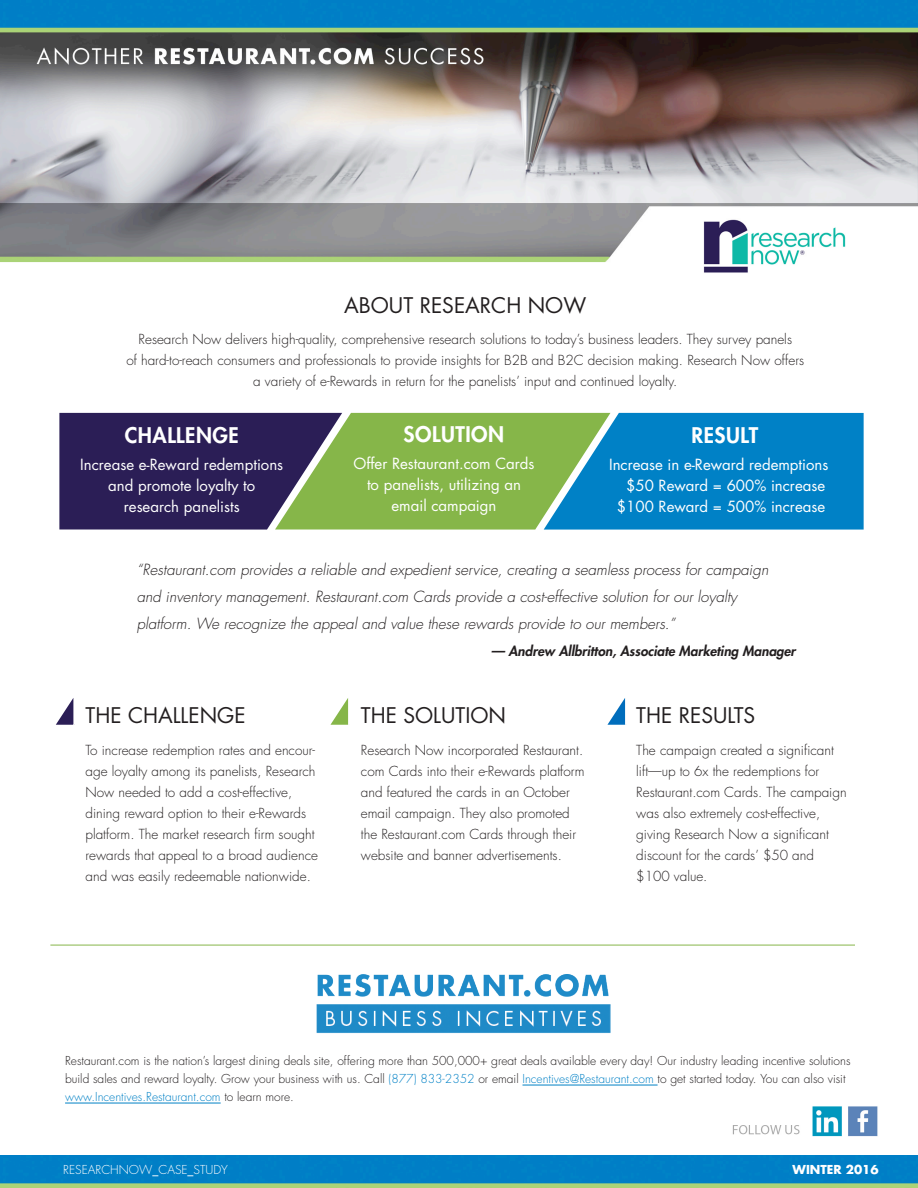
<style>
.page{position:relative;width:918px;height:1188px;background:#fff}
.page>*{position:absolute;margin:0;border:0;box-sizing:border-box;transform-origin:0 0}
.t1{font:21px "Futura";color:#231f20}
.t2{font:800 21px "Futura";letter-spacing:.025em;color:#fff}
.t3{font:italic 300 15px/27px "Futura";color:#231f20}
.t4{font:15px/21px "Futura";color:#fff;text-align:center}
.t5{font:300 13.5px/21px "Futura";color:#231f20}
.t6{font:italic 800 13.5px "Futura";color:#231f20}
.t7{font:300 12px/18px "Futura";color:#231f20}
.t8{font:300 12px "Futura";color:#fff}
.t9{font:700 12px "Futura";color:#fff}
.s1{color:#0081c6}
</style>
<div class="page">
<img style="left:0;top:0;width:918px;height:263px">
<img style="left:0;top:1156px;width:918px;height:32px">
<img style="left:703px;top:219px;width:143px;height:54px">
<svg style="left:56px;top:698px;width:19px;height:27px"></svg>
<svg style="left:59px;top:413px;width:805px;height:117px;background:#41787d"></svg>
<svg style="left:330px;top:698px;width:19px;height:27px"></svg>
<svg style="left:607px;top:698px;width:19px;height:27px"></svg>
<hr style="left:50px;top:945px;width:805px;height:1px;background:#86b649">
<img style="left:732px;top:1106px;width:146px;height:31px">
<hr style="left:523px;top:1085px;width:135px;height:1px;background:#0081c6">
<hr style="left:65px;top:1103px;width:156px;height:1px;background:#0081c6">
<img style="left:316px;top:974px;width:295px;height:59px">
<p class="t1" style="left:344px;top:290px;width:244px">ABOUT RESEARCH NOW</p>
<p class="t5" style="left:126px;top:329px;width:679px;text-align:center">Research Now delivers high-quality, comprehensive research solutions to today’s business leaders. They survey panels<br>of hard-to-reach consumers and professionals to provide insights for B2B and B2C decision making. Research Now offers a variety of e-Rewards in return for the panelists’ input and continued loyalty.</p>
<p class="t2" style="left:125px;top:421px;width:116px">CHALLENGE</p>
<p class="t4" style="left:80px;top:454px;width:204px">Increase e-Reward redemptions and promote loyalty to research panelists</p>
<p class="t2" style="left:404px;top:421px;width:102px">SOLUTION</p>
<p class="t4" style="left:353px;top:453px;width:183px">Offer Restaurant.com Cards to panelists, utilizing an email campaign</p>
<p class="t2" style="left:691px;top:421px;width:68px">RESULT</p>
<p class="t4" style="left:609px;top:454px;width:221px">Increase in e-Reward redemptions</p>
<p class="t4" style="left:626px;top:475px;width:200px">$50 Reward = 600% increase</p>
<p class="t4" style="left:617px;top:496px;width:210px">$100 Reward = 500% increase</p>
<p class="t3" style="left:137px;top:556px;width:633px">“Restaurant.com provides a reliable and expedient service, creating a seamless process for campaign and inventory management. Restaurant.com Cards provide a cost-effective solution for our loyalty platform. We recognize the appeal and value these rewards provide to our members.”</p>
<p class="t6" style="left:491px;top:642px;width:306px">— Andrew Allbritton, Associate Marketing Manager</p>
<p class="t1" style="left:86px;top:701px;width:162px">THE CHALLENGE</p>
<p class="t5" style="left:86px;top:740px;width:234px">To increase redemption rates and encour&shy;age loyalty among its panelists, Research Now needed to add a cost-effective, dining reward option to their e-Rewards platform. The market research firm sought rewards that appeal to a broad audience and was easily redeemable nationwide.</p>
<p class="t1" style="left:361px;top:701px;width:147px">THE SOLUTION</p>
<p class="t5" style="left:361px;top:740px;width:225px">Research Now incorporated Restaurant. com Cards into their e-Rewards platform and featured the cards in an October email campaign. They also promoted the Restaurant.com Cards through their website and banner advertisements.</p>
<p class="t1" style="left:636px;top:701px;width:121px">THE RESULTS</p>
<p class="t5" style="left:636px;top:740px;width:212px">The campaign created a significant lift—up to 6x the redemptions for<br>Restaurant.com Cards. The campaign was also extremely cost-effective, giving Research Now a significant discount for the cards’ $50 and $100 value.</p>
<p class="t7" style="left:65px;top:1052px;width:787px">Restaurant.com is the nation’s largest dining deals site, offering more than 500,000+ great deals available every day! Our industry leading incentive solutions build sales and reward loyalty. Grow your business with us. Call <span class="s1">(877) 833-2352</span> or email <span class="s1">Incentives@Restaurant.com</span> to get started today. You can also visit <span class="s1">www.Incentives.Restaurant.com</span> to learn more.</p>
<p class="t8" style="left:63px;top:1162px;width:166px">RESEARCHNOW_CASE_STUDY</p>
<p class="t9" style="left:793px;top:1161px;width:88px">WINTER 2016</p>
</div>
